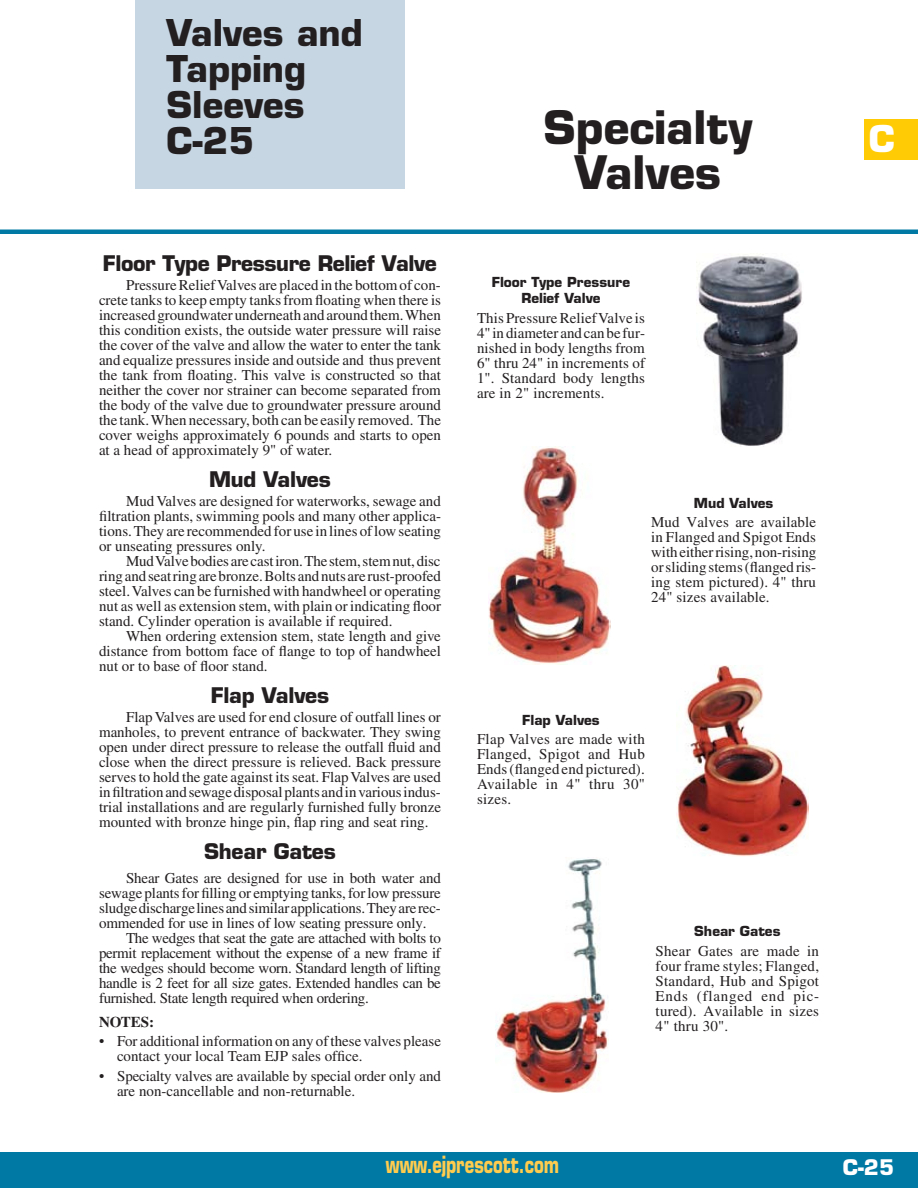
<style>
.page{position:relative;width:918px;height:1188px;background:#fff}
.page>*{position:absolute;margin:0;border:0;box-sizing:border-box;transform-origin:0 0}
.t1{font:700 45px/45px "Eurostile";color:#231f20;text-align:center}
.t2{font:700 36px/36px "Eurostile";color:#231f20}
.t3{font:700 36px "Eurostile";color:#fff}
.t4{font:700 23.1px "Eurostile";color:#ffcc4e;scale:.71 1}
.t5{font:700 21px "Eurostile";letter-spacing:-.02em;color:#231f20}
.t6{font:700 21px "Eurostile";color:#fff}
.t7{font:15px/15px "Times";color:#231f20;text-align:justify}
.t8{font:15px "Times";letter-spacing:-.02em;color:#231f20}
.t9{font:700 15px "Times";color:#231f20}
.t10{font:700 13.5px/16.2px "Eurostile";color:#231f20;text-align:center}
</style>
<div class="page">
<img style="left:696px;top:254px;width:106px;height:192px">
<img style="left:489px;top:447px;width:122px;height:218px">
<img style="left:676px;top:665px;width:133px;height:191px">
<img style="left:496px;top:859px;width:112px;height:234px">
<hr style="left:0;top:230px;width:918px;height:4px;background:#0079a4">
<div style="left:135px;top:0;width:270px;height:189px;background:#c7d6e3"></div>
<div style="left:0;top:1152px;width:918px;height:36px;background:#0079a4"></div>
<div style="left:864px;top:119px;width:54px;height:41px;background:#ffcb05"></div>
<h2 class="t2" style="left:166px;top:14px;width:198px">Valves and<br>Tapping<br>Sleeves<br>C-25</h2>
<h3 class="t5" style="left:103px;top:250px;width:336px">Floor Type Pressure Relief Valve</h3>
<p class="t7" style="left:99px;top:278px;width:344px;text-indent:27px">Pressure Relief Valves are placed in the bottom of con&shy;crete tanks to keep empty tanks from floating when there is increased groundwater underneath and around them. When this condition exists, the outside water pressure will raise the cover of the valve and allow the water to enter the tank and equalize pressures inside and outside and thus prevent the tank from floating. This valve is constructed so that neither the cover nor strainer can become separated from the body of the valve due to groundwater pressure around the tank. When necessary, both can be easily removed. The cover weighs approximately 6 pounds and starts to open at a head of approximately 9" of water.</p>
<h3 class="t5" style="left:209px;top:466px;width:123px">Mud Valves</h3>
<p class="t7" style="left:99px;top:494px;width:344px;text-indent:27px">Mud Valves are designed for waterworks, sewage and filtration plants, swimming pools and many other applica&shy;tions. They are recommended for use in lines of low seating or unseating pressures only.</p>
<p class="t7" style="left:99px;top:554px;width:344px;text-indent:27px">Mud Valve bodies are cast iron. The stem, stem nut, disc ring and seat ring are bronze. Bolts and nuts are rust-proofed steel. Valves can be furnished with handwheel or operating nut as well as extension stem, with plain or indicating floor stand. Cylinder operation is available if required.</p>
<p class="t7" style="left:99px;top:629px;width:344px;text-indent:27px">When ordering extension stem, state length and give distance from bottom face of flange to top of handwheel nut or to base of floor stand.</p>
<h3 class="t5" style="left:211px;top:682px;width:120px">Flap Valves</h3>
<p class="t7" style="left:99px;top:710px;width:344px;text-indent:27px">Flap Valves are used for end closure of outfall lines or manholes, to prevent entrance of backwater. They swing open under direct pressure to release the outfall fluid and close when the direct pressure is relieved. Back pressure serves to hold the gate against its seat. Flap Valves are used in filtration and sewage disposal plants and in various indus&shy;trial installations and are regularly furnished fully bronze mounted with bronze hinge pin, flap ring and seat ring.</p>
<h3 class="t5" style="left:204px;top:838px;width:133px">Shear Gates</h3>
<p class="t7" style="left:126px;top:870px;width:316px">Shear Gates are designed for use in both water and</p>
<p class="t7" style="left:99px;top:885px;width:343px">sewage plants for filling or emptying tanks, for low pressure</p>
<p class="t7" style="left:99px;top:900px;width:343px">sludge discharge lines and similar applications. They are rec-</p>
<p class="t7" style="left:99px;top:915px;width:329px">ommended for use in lines of low seating pressure only.</p>
<p class="t8" style="left:126px;top:929px;width:317px">The wedges that seat the gate are attached with bolts to</p>
<p class="t8" style="left:99px;top:944px;width:343px">permit replacement without the expense of a new frame if</p>
<p class="t8" style="left:99px;top:959px;width:343px">the wedges should become worn. Standard length of lifting</p>
<p class="t8" style="left:99px;top:974px;width:343px">handle is 2 feet for all size gates. Extended handles can be</p>
<p class="t8" style="left:99px;top:989px;width:271px">furnished. State length required when ordering.</p>
<p class="t9" style="left:99px;top:1013px;width:12px">NOT</p>
<p class="t9" style="left:131px;top:1013px;width:25px">ES:</p>
<p class="t7" style="left:117px;top:1034px;width:326px;text-indent:-18px">• For additional information on any of these valves please contact your local Team EJP sales office.</p>
<p class="t7" style="left:117px;top:1068px;width:326px;text-indent:-18px">• Specialty valves are available by special order only and are non-cancellable and non-returnable.</p>
<h1 class="t1" style="left:544px;top:105px;width:210px">Specialty<br>Valves</h1>
<p class="t10" style="left:492px;top:274px;width:140px">Floor Type Pressure<br>Relief Valve</p>
<p class="t7" style="left:477px;top:310px;width:170px">This Pressure Relief Valve is 4" in diameter and can be fur&shy;nished in body lengths from 6" thru 24" in increments of 1". Standard body lengths are in 2" increments.</p>
<p class="t10" style="left:694px;top:495px;width:81px">Mud Valves</p>
<p class="t7" style="left:651px;top:515px;width:167px">Mud Valves are available in Flanged and Spigot Ends with either rising, non-rising or sliding stems (flanged ris&shy;ing stem pictured). 4" thru 24" sizes available.</p>
<p class="t10" style="left:522px;top:712px;width:79px">Flap Valves</p>
<p class="t7" style="left:477px;top:732px;width:170px">Flap Valves are made with Flanged, Spigot and Hub Ends (flanged end pictured).<br>Available in 4" thru 30" sizes.</p>
<p class="t10" style="left:694px;top:923px;width:88px">Shear Gates</p>
<p class="t7" style="left:656px;top:943px;width:165px">Shear Gates are made in four frame styles; Flanged, Standard, Hub and Spigot Ends (flanged end pic&shy;tured). Available in sizes 4" thru 30".</p>
<h2 class="t3" style="left:869px;top:117px;width:28px">C</h2>
<h3 class="t4" style="left:386px;top:1150px;width:246px">www.ejprescott.com</h3>
<h3 class="t6" style="left:843px;top:1155px;width:53px">C-25</h3>
</div>
